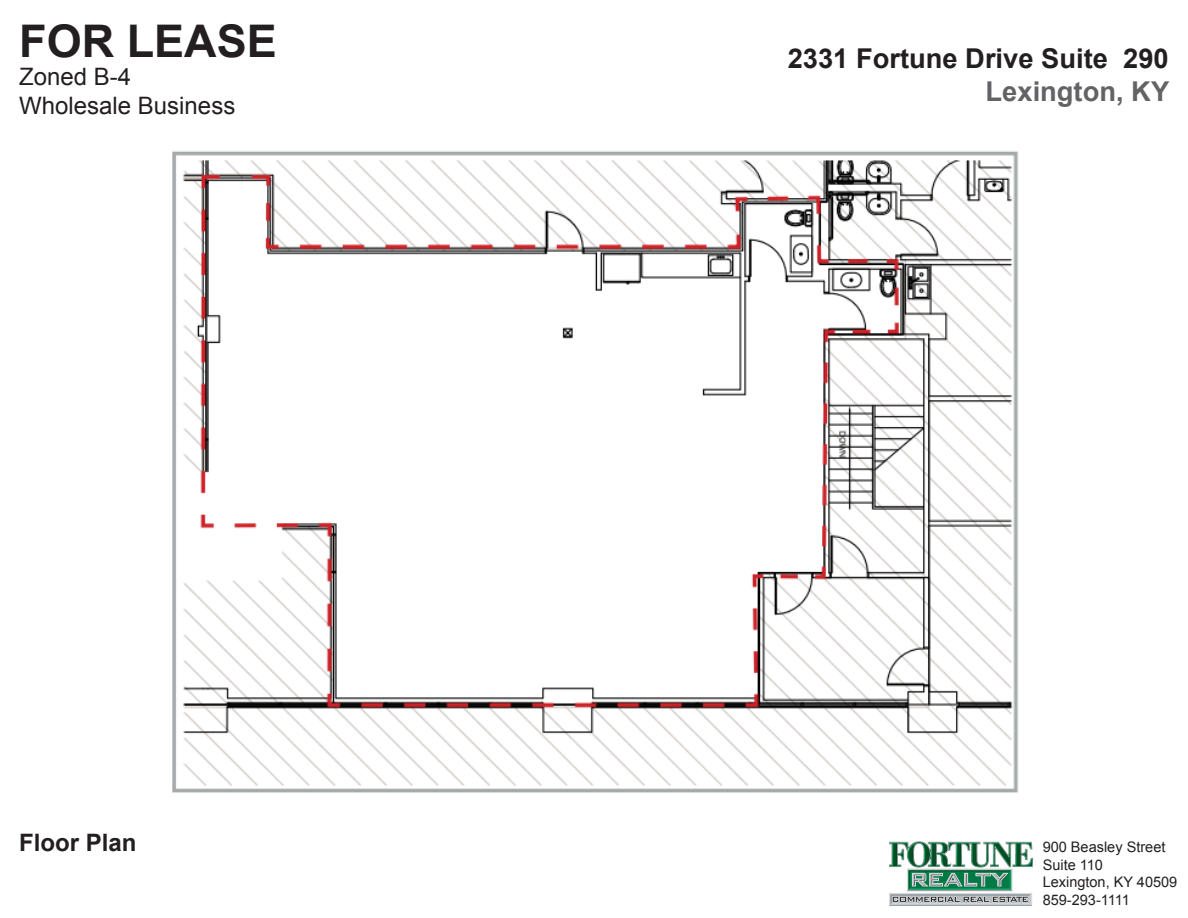
<style>
.page{position:relative;width:1188px;height:918px;background:#fff}
.page>*{position:absolute;margin:0;border:0;box-sizing:border-box;transform-origin:0 0}
.t1{font:700 45px "Arial";color:#231f20}
.t2{font:700 27.3px "Arial";color:#231f20}
.t3{font:700 27.3px "Arial";color:#636366}
.t4{font:24px "Arial";color:#231f20}
.t5{font:700 24px "Arial";color:#231f20}
.t6{font:14.55px "Arial";color:#231f20}
</style>
<div class="page">
<img style="left:889px;top:842px;width:145px;height:64px">
<img style="left:172px;top:151px;width:847px;height:642px">
<p class="t1" style="left:19px;top:11px;width:259px">FOR LEASE</p>
<p class="t4" style="left:19px;top:61px;width:114px">Zoned B-4</p>
<p class="t4" style="left:19px;top:90px;width:218px">Wholesale Business</p>
<p class="t2" style="left:788px;top:40px;width:383px">2331 Fortune Drive Suite 290</p>
<p class="t3" style="left:986px;top:73px;width:185px">Lexington, KY</p>
<p class="t5" style="left:19px;top:826px;width:119px">Floor Plan</p>
<p class="t6" style="left:1043px;top:838px;width:124px">900 Beasley Street</p>
<p class="t6" style="left:1043px;top:855px;width:62px">Suite 110</p>
<p class="t6" style="left:1043px;top:873px;width:136px">Lexington, KY 40509</p>
<p class="t6" style="left:1043px;top:890px;width:89px">859-293-1111</p>
</div>
